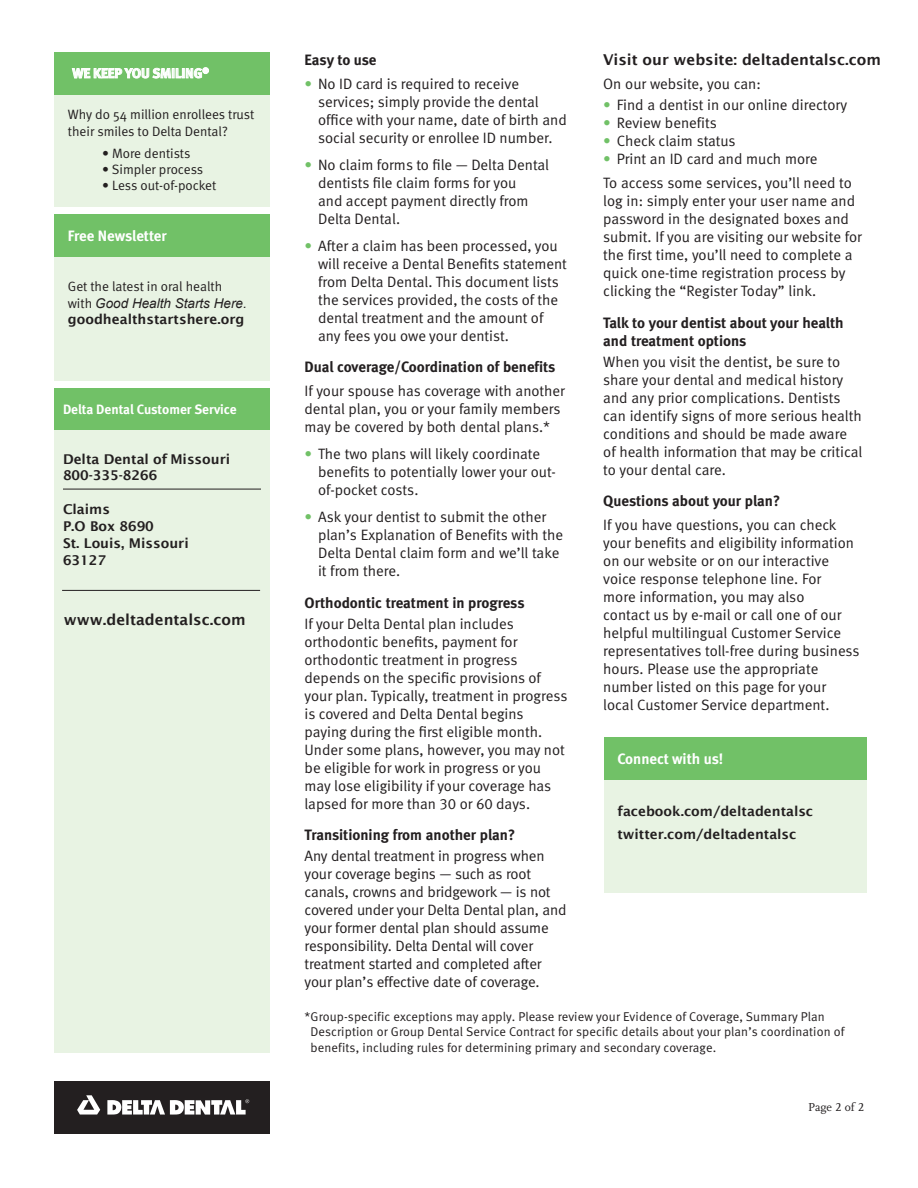
<style>
.page{position:relative;width:918px;height:1188px;background:#fff}
.page>*{position:absolute;margin:0;border:0;box-sizing:border-box;transform-origin:0 0}
.t1{font:15px/18px "Meta Normal LF";color:#231f20}
.t2{font:15px/18px "Meta Bold LF";color:#231f20}
.t3{font:600 15px "Lucida Sans";color:#231f20}
.t4{font:15px "Meta Bold LF";color:#fff}
.t5{font:600 13.5px/16.8px "Lucida Sans";color:#231f20}
.t6{font:13.5px "Meta Normal";color:#231f20}
.t7{font:13.5px "Meta Bold LF";color:#fff}
.t8{font:italic 13.5px "Arial";color:#231f20}
.t9{font:12.75px/15.3px "Meta Normal LF";letter-spacing:.01em;color:#231f20}
.t10{font:12px "Scala LF";color:#231f20}
.s1{font-family:"Meta Normal";font-style:normal}
.s2{color:#71c167}
</style>
<div class="page">
<div style="left:54px;top:53px;width:216px;height:154px;background:#e8f3e3"></div>
<div style="left:54px;top:1081px;width:216px;height:53px;background:#231f20"></div>
<svg style="left:77px;top:1095px;width:23px;height:20px"></svg>
<svg style="left:107px;top:1099px;width:142px;height:16px"></svg>
<div style="left:54px;top:53px;width:216px;height:42px;background:#71c167"></div>
<svg style="left:72px;top:67px;width:137px;height:11px"></svg>
<div style="left:54px;top:421px;width:216px;height:631px;background:#e8f3e3"></div>
<hr style="left:63px;top:489px;width:198px;height:1px;background:#231f20">
<div style="left:54px;top:388px;width:216px;height:42px;background:#71c167"></div>
<div style="left:54px;top:254px;width:216px;height:126px;background:#e8f3e3"></div>
<div style="left:54px;top:214px;width:216px;height:42px;background:#71c167"></div>
<div style="left:604px;top:756px;width:263px;height:137px;background:#e8f3e3"></div>
<div style="left:604px;top:737px;width:263px;height:42px;background:#71c167"></div>
<hr style="left:62px;top:590px;width:198px;height:1px;background:#231f20">
<p class="t7" style="left:72px;top:65px;width:138px">WE KEEP YOU SMILING<sup>®</sup></p>
<p class="t6" style="left:68px;top:107px;width:188px">Why do 54 million enrollees trust</p>
<p class="t6" style="left:68px;top:123px;width:162px">their smiles to Delta Dental?</p>
<p class="t6" style="left:102px;top:145px;width:90px">• More dentists</p>
<p class="t6" style="left:102px;top:161px;width:103px">• Simpler process</p>
<p class="t6" style="left:102px;top:178px;width:116px">• Less out-of-pocket</p>
<p class="t4" style="left:68px;top:226px;width:101px">Free Newsletter</p>
<p class="t6" style="left:68px;top:279px;width:156px">Get the latest in oral health</p>
<p class="t8" style="left:68px;top:295px;width:180px"><span class="s1">with</span> Good Health Starts Here.</p>
<p class="t5" style="left:68px;top:311px;width:178px">goodhealthstartshere.org</p>
<p class="t7" style="left:63px;top:401px;width:175px">Delta Dental Customer Service</p>
<p class="t5" style="left:63px;top:451px;width:169px;line-height:15.9px">Delta Dental of Missouri<br>800-335-8266</p>
<p class="t5" style="left:63px;top:501px;width:127px">Claims<br>P.O Box 8690<br>St. Louis, Missouri<br>63127</p>
<p class="t3" style="left:64px;top:611px;width:183px">www.deltadentalsc.com</p>
<p class="t2" style="left:305px;top:50px;width:73px">Easy to use</p>
<p class="t1" style="left:318px;top:75px;width:250px;text-indent:-14px"><span class="s2">•</span> No ID card is required to receive services; simply provide the dental office with your name, date of birth and social security or enrollee ID number.</p>
<p class="t1" style="left:318px;top:156px;width:233px;text-indent:-14px"><span class="s2">•</span> No claim forms to file — Delta Dental dentists file claim forms for you<br>and accept payment directly from<br>Delta Dental.</p>
<p class="t1" style="left:318px;top:237px;width:250px;text-indent:-14px"><span class="s2">•</span> After a claim has been processed, you will receive a Dental Benefits statement from Delta Dental. This document lists the services provided, the costs of the dental treatment and the amount of any fees you owe your dentist.</p>
<p class="t2" style="left:305px;top:358px;width:252px">Dual coverage/Coordination of benefits</p>
<p class="t1" style="left:305px;top:382px;width:262px">If your spouse has coverage with another dental plan, you or your family members</p>
<p class="t1" style="left:305px;top:418px;width:247px">may be covered by both dental plans.*</p>
<p class="t1" style="left:318px;top:445px;width:239px;text-indent:-14px"><span class="s2">•</span> The two plans will likely coordinate benefits to potentially lower your out&shy;of-pocket costs.</p>
<p class="t1" style="left:318px;top:508px;width:247px;text-indent:-14px"><span class="s2">•</span> Ask your dentist to submit the other plan’s Explanation of Benefits with the<br>Delta Dental claim form and we’ll take it from there.</p>
<p class="t2" style="left:305px;top:593px;width:222px">Orthodontic treatment in progress</p>
<p class="t1" style="left:305px;top:615px;width:264px">If your Delta Dental plan includes orthodontic benefits, payment for orthodontic treatment in progress depends on the specific provisions of your plan. Typically, treatment in progress is covered and Delta Dental begins paying during the first eligible month.<br>Under some plans, however, you may not be eligible for work in progress or you may lose eligibility if your coverage has lapsed for more than 30 or 60 days.</p>
<p class="t2" style="left:305px;top:826px;width:212px">Transitioning from another plan?</p>
<p class="t1" style="left:305px;top:847px;width:263px">Any dental treatment in progress when your coverage begins — such as root canals, crowns and bridgework — is not covered under your Delta Dental plan, and your former dental plan should assume responsibility. Delta Dental will cover treatment started and completed after your plan’s effective date of coverage.</p>
<p class="t3" style="left:603px;top:51px;width:279px">Visit our website: deltadentalsc.com</p>
<p class="t1" style="left:603px;top:75px;width:159px">On our website, you can:</p>
<p class="t1" style="left:603px;top:96px;width:245px"><span class="s2">•</span> Find a dentist in our online directory</p>
<p class="t1" style="left:603px;top:114px;width:115px"><span class="s2">•</span> Review benefits</p>
<p class="t1" style="left:603px;top:132px;width:134px"><span class="s2">•</span> Check claim status</p>
<p class="t1" style="left:603px;top:150px;width:216px"><span class="s2">•</span> Print an ID card and much more</p>
<p class="t1" style="left:603px;top:174px;width:260px">To access some services, you’ll need to log in: simply enter your user name and password in the designated boxes and submit. If you are visiting our website for the first time, you’ll need to complete a quick one-time registration process by clicking the “Register Today” link.</p>
<p class="t2" style="left:603px;top:313px;width:242px">Talk to your dentist about your health and treatment options</p>
<p class="t1" style="left:603px;top:352px;width:261px">When you visit the dentist, be sure to share your dental and medical history and any prior complications. Dentists can identify signs of more serious health conditions and should be made aware of health information that may be critical to your dental care.</p>
<p class="t2" style="left:603px;top:492px;width:178px">Questions about your plan?</p>
<p class="t1" style="left:603px;top:516px;width:258px">If you have questions, you can check your benefits and eligibility information on our website or on our interactive voice response telephone line. For<br>more information, you may also<br>contact us by e-mail or call one of our helpful multilingual Customer Service representatives toll-free during business hours. Please use the appropriate number listed on this page for your local Customer Service department.</p>
<p class="t4" style="left:617px;top:750px;width:107px">Connect with us!</p>
<p class="t5" style="left:617px;top:799px;width:197px;line-height:23px">facebook.com/deltadentalsc twitter.com/deltadentalsc</p>
<p class="t9" style="left:311px;top:1009px;width:536px;text-indent:-6px">*Group-specific exceptions may apply. Please review your Evidence of Coverage, Summary Plan<br>Description or Group Dental Service Contract for specific details about your plan’s coordination of benefits, including rules for determining primary and secondary coverage.</p>
<p class="t10" style="left:808px;top:1100px;width:57px">Page 2 of 2</p>
</div>
